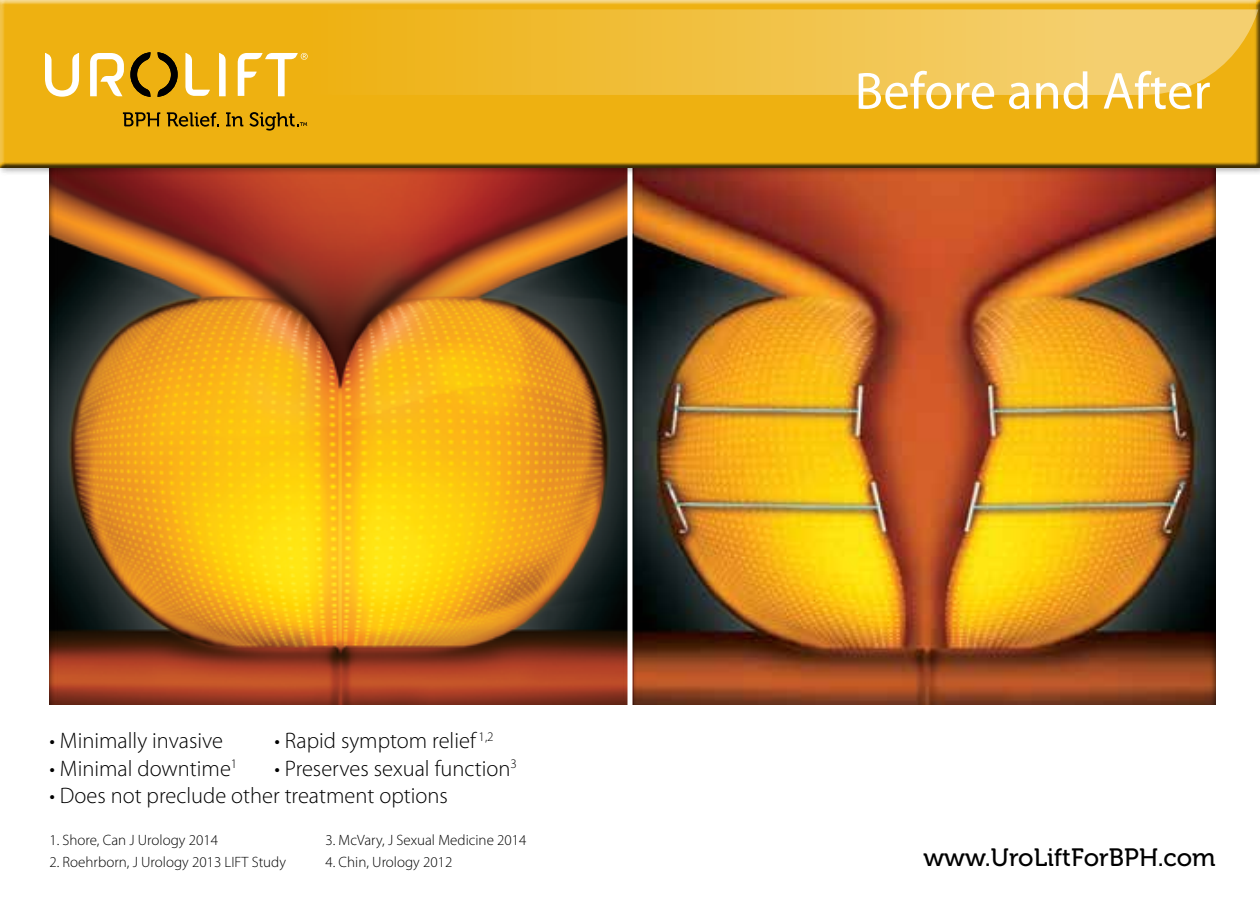
<style>
.page{position:relative;width:1260px;height:900px;background:#fff}
.page>*{position:absolute;margin:0;border:0;box-sizing:border-box;transform-origin:0 0}
.t1{font:52.5px "Myriad Pro";color:#fff}
.t2{font:25px "Museo 500";color:#000}
.t3{font:300 22.5px "Myriad Pro";color:#000}
.t4{font:300 15px "Myriad Pro";color:#000}
</style>
<div class="page">
<div style="left:629px;top:68px;width:588px;height:637px;background:#000;opacity:.75"></div>
<div style="left:47px;top:68px;width:588px;height:637px;background:#000;opacity:.75"></div>
<hr style="left:628px;top:120px;width:4px;height:593px;background:#fff">
<div style="left:0;top:0;width:1260px;height:176px;background:#000;opacity:.3"></div>
<div style="left:0;top:0;width:1260px;height:171px;background:#000;opacity:.75"></div>
<svg style="left:301px;top:9px;width:957px;height:86px;background:#f1c144"></svg>
<svg style="left:123px;top:112px;width:37px;height:14px"></svg>
<svg style="left:167px;top:112px;width:52px;height:15px"></svg>
<svg style="left:226px;top:112px;width:17px;height:14px"></svg>
<svg style="left:249px;top:112px;width:58px;height:19px"></svg>
<svg style="left:130px;top:52px;width:48px;height:45px;background:#99710a"></svg>
<svg style="left:90px;top:53px;width:34px;height:43px"></svg>
<svg style="left:185px;top:53px;width:25px;height:43px"></svg>
<svg style="left:45px;top:53px;width:34px;height:44px"></svg>
<svg style="left:219px;top:53px;width:7px;height:43px"></svg>
<svg style="left:238px;top:53px;width:70px;height:43px"></svg>
<p class="t3" style="left:49px;top:727px;width:175px">• Minimally invasive</p>
<p class="t3" style="left:274px;top:727px;width:221px">• Rapid symptom relief <sup>1,2</sup></p>
<p class="t3" style="left:49px;top:755px;width:189px">• Minimal downtime<sup>1</sup></p>
<p class="t3" style="left:274px;top:755px;width:244px">• Preserves sexual function<sup>3</sup></p>
<p class="t3" style="left:49px;top:782px;width:400px">• Does not preclude other treatment options</p>
<p class="t4" style="left:49px;top:831px;width:170px">1. Shore, Can J Urology 2014</p>
<p class="t4" style="left:49px;top:853px;width:238px">2. Roehrborn, J Urology 2013 LIFT Study</p>
<p class="t4" style="left:325px;top:831px;width:203px">3. McVary, J Sexual Medicine 2014</p>
<p class="t4" style="left:325px;top:853px;width:128px">4. Chin, Urology 2012</p>
<h1 class="t1" style="left:855px;top:59px;width:357px">Before and After</h1>
<p class="t2" style="left:923px;top:843px;width:294px">www.UroLiftForBPH.com</p>
</div>
